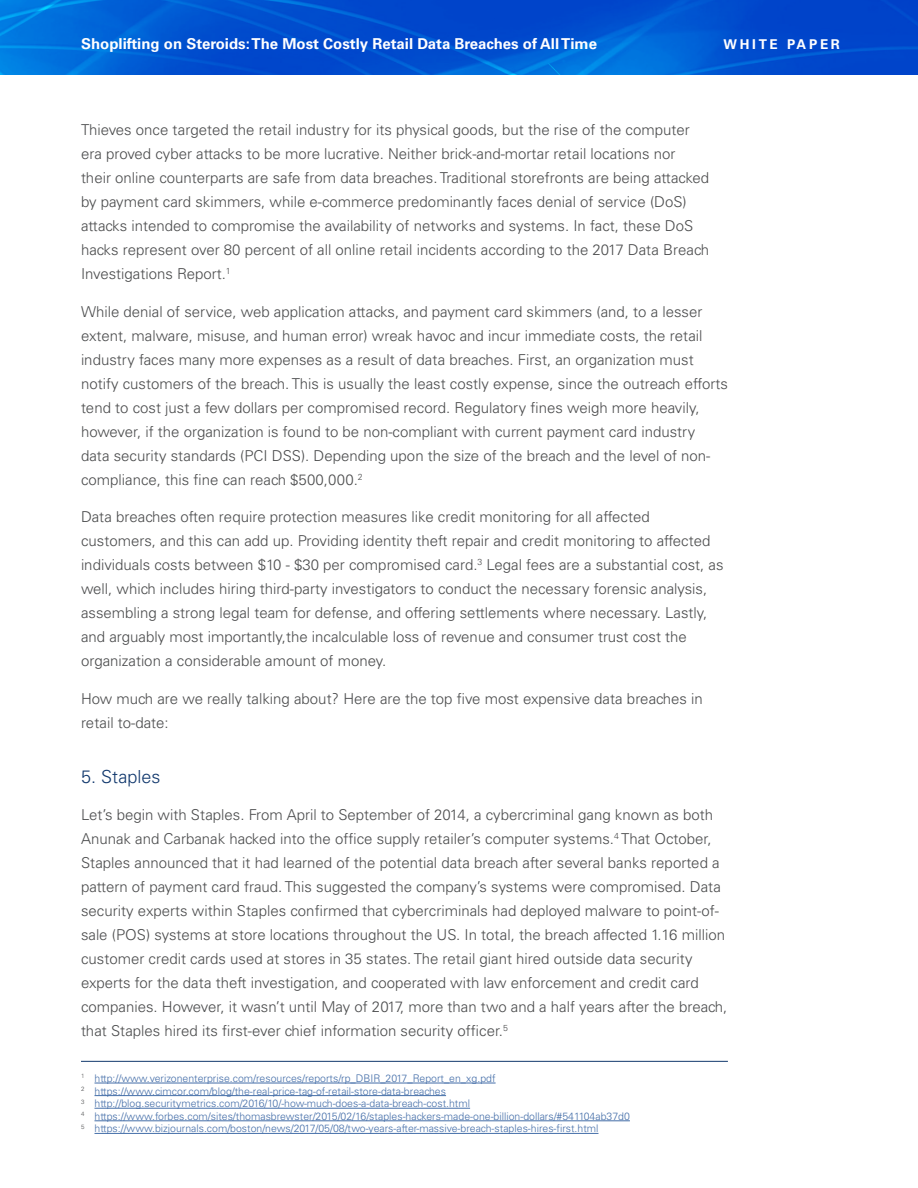
<style>
.page{position:relative;width:918px;height:1188px;background:#fff}
.page>*{position:absolute;margin:0;border:0;box-sizing:border-box;transform-origin:0 0}
.t1{font:300 18px "Univers LT";color:#11386d}
.t2{font:300 15px/24px "Univers LT";color:#4b4c4d}
.t3{font:700 15px "Univers LT";color:#fff}
.t4{font:700 13.5px "Univers LT";letter-spacing:.2em;color:#fff}
.t5{font:300 10.5px/12.6px "Univers LT";color:#436da8}
</style>
<div class="page">
<svg style="left:0;top:0;width:918px;height:75px;background:#0056d1"></svg>
<hr style="left:81px;top:1061px;width:647px;height:1px;background:#11386d">
<hr style="left:94px;top:1083px;width:402px;height:1px;background:#436da8">
<hr style="left:94px;top:1095px;width:352px;height:1px;background:#436da8">
<hr style="left:94px;top:1108px;width:376px;height:1px;background:#436da8">
<hr style="left:94px;top:1121px;width:536px;height:1px;background:#436da8">
<hr style="left:94px;top:1133px;width:504px;height:1px;background:#436da8">
<p class="t3" style="left:81px;top:35px;width:518px">Shoplifting on Steroids: The Most Costly Retail Data Breaches of All Time</p>
<p class="t4" style="left:724px;top:36px;width:118px">WHITE PAPER</p>
<p class="t2" style="left:81px;top:118px;width:630px">Thieves once targeted the retail industry for its physical goods, but the rise of the computer era proved cyber attacks to be more lucrative. Neither brick-and-mortar retail locations nor their online counterparts are safe from data breaches. Traditional storefronts are being attacked by payment card skimmers, while e-commerce predominantly faces denial of service (DoS) attacks intended to compromise the availability of networks and systems. In fact, these DoS hacks represent over 80 percent of all online retail incidents according to the 2017 Data Breach Investigations Report.<sup>1</sup></p>
<p class="t2" style="left:81px;top:299px;width:648px">While denial of service, web application attacks, and payment card skimmers (and, to a lesser extent, malware, misuse, and human error) wreak havoc and incur immediate costs, the retail industry faces many more expenses as a result of data breaches. First, an organization must notify customers of the breach. This is usually the least costly expense, since the outreach efforts tend to cost just a few dollars per compromised record. Regulatory fines weigh more heavily, however, if the organization is found to be non-compliant with current payment card industry<br>data security standards (PCI DSS). Depending upon the size of the breach and the level of non&shy;compliance, this fine can reach $500,000.<sup>2</sup></p>
<p class="t2" style="left:81px;top:505px;width:644px">Data breaches often require protection measures like credit monitoring for all affected customers, and this can add up. Providing identity theft repair and credit monitoring to affected individuals costs between $10 - $30 per compromised card.<sup>3</sup> Legal fees are a substantial cost, as well, which includes hiring third-party investigators to conduct the necessary forensic analysis, assembling a strong legal team for defense, and offering settlements where necessary. Lastly, and arguably most importantly,the incalculable loss of revenue and consumer trust cost the organization a considerable amount of money.</p>
<p class="t2" style="left:81px;top:686px;width:623px">How much are we really talking about? Here are the top five most expensive data breaches in retail to-date:</p>
<p class="t1" style="left:81px;top:766px;width:81px">5. Staples</p>
<p class="t2" style="left:81px;top:803px;width:648px">Let’s begin with Staples. From April to September of 2014, a cybercriminal gang known as both Anunak and Carbanak hacked into the office supply retailer’s computer systems.<sup>4</sup> That October, Staples announced that it had learned of the potential data breach after several banks reported a pattern of payment card fraud. This suggested the company’s systems were compromised. Data security experts within Staples confirmed that cybercriminals had deployed malware to point-of&shy;sale (POS) systems at store locations throughout the US. In total, the breach affected 1.16 million customer credit cards used at stores in 35 states. The retail giant hired outside data security experts for the data theft investigation, and cooperated with law enforcement and credit card companies. However, it wasn’t until May of 2017, more than two and a half years after the breach, that Staples hired its first-ever chief information security officer.<sup>5</sup></p>
<p class="t5" style="left:81px;top:1072px;width:550px"><sup>1</sup> http://www.verizonenterprise.com/resources/reports/rp_DBIR_2017_Report_en_xg.pdf<br><sup>2</sup> https://www.cimcor.com/blog/the-real-price-tag-of-retail-store-data-breaches<br><sup>3</sup> http://blog.securitymetrics.com/2016/10/-how-much-does-a-data-breach-cost.html<br><sup>4</sup> https://www.forbes.com/sites/thomasbrewster/2015/02/16/staples-hackers-made-one-billion-dollars/#541104ab37d0<br><sup>5</sup> https://www.bizjournals.com/boston/news/2017/05/08/two-years-after-massive-breach-staples-hires-first.html</p>
</div>
